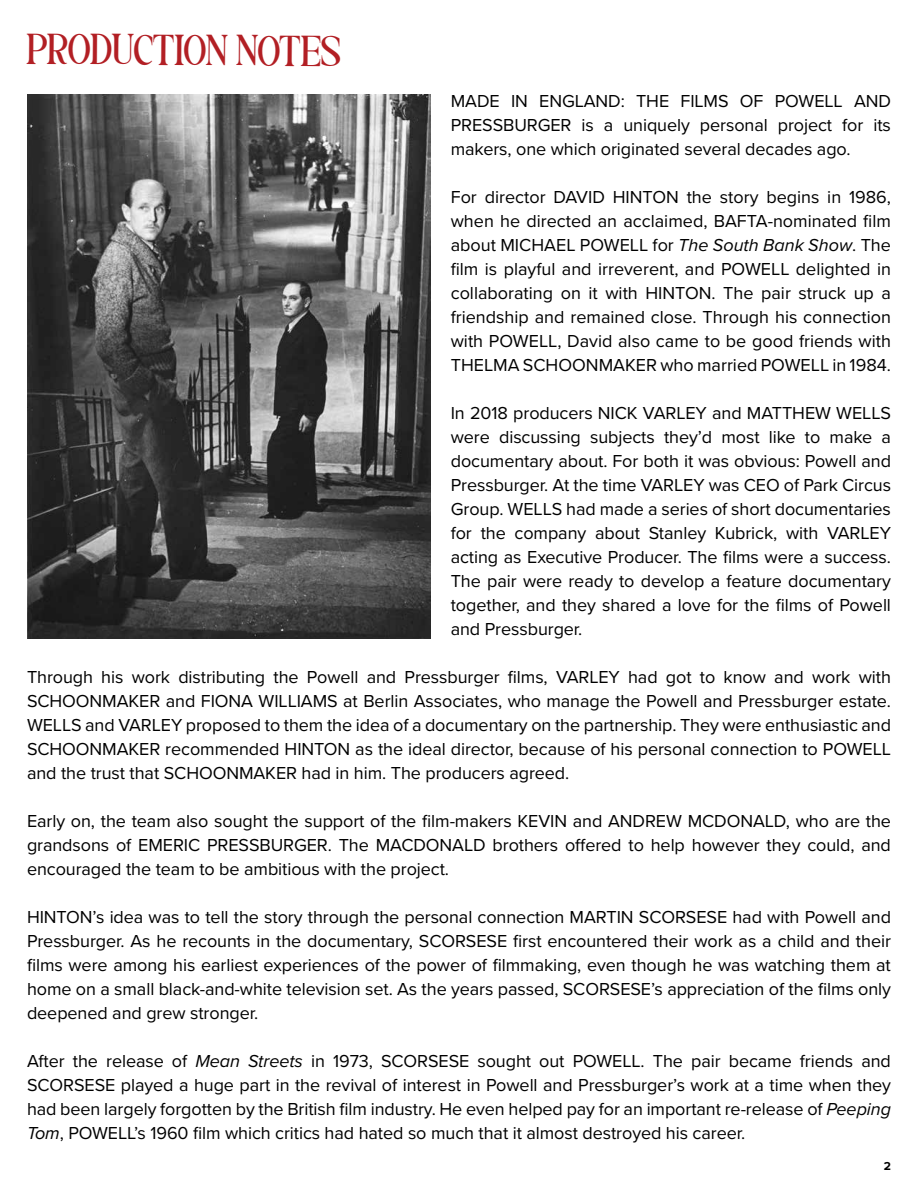
<style>
.page{position:relative;width:918px;height:1188px;background:#fff}
.page>*{position:absolute;margin:0;border:0;box-sizing:border-box;transform-origin:0 0}
.t1{font:39px "Dancing In The Rain";color:#b21f24}
.t2{font:18px/24px "Proxima Nova";letter-spacing:-.005em;color:#000;text-align:justify}
.t3{font:700 12px "Proxima Nova";color:#000}
.s1{font-style:italic}
</style>
<div class="page">
<img style="left:27px;top:94px;width:404px;height:544px">
<h1 class="t1" style="left:28px;top:25px;width:316px;rotate:1deg">PRODUCTION NOTES</h1>
<p class="t2" style="left:451px;top:88px;width:442px">MADE IN ENGLAND: THE FILMS OF POWELL AND PRESSBURGER is a uniquely personal project for its makers, one which originated several decades ago.</p>
<p class="t2" style="left:451px;top:184px;width:442px">For director DAVID HINTON the story begins in 1986, when he directed an acclaimed, BAFTA-nominated film about MICHAEL POWELL for <span class="s1">The South Bank Show</span>. The film is playful and irreverent, and POWELL delighted in collaborating on it with HINTON. The pair struck up a friendship and remained close. Through his connection with POWELL, David also came to be good friends with THELMA SCHOONMAKER who married POWELL in 1984.</p>
<p class="t2" style="left:451px;top:400px;width:442px">In 2018 producers NICK VARLEY and MATTHEW WELLS were discussing subjects they’d most like to make a documentary about. For both it was obvious: Powell and Pressburger. At the time VARLEY was CEO of Park Circus Group. WELLS had made a series of short documentaries for the company about Stanley Kubrick, with VARLEY acting as Executive Producer. The films were a success.<br>The pair were ready to develop a feature documentary together, and they shared a love for the films of Powell and Pressburger.</p>
<p class="t2" style="left:27px;top:664px;width:866px">Through his work distributing the Powell and Pressburger films, VARLEY had got to know and work with SCHOONMAKER and FIONA WILLIAMS at Berlin Associates, who manage the Powell and Pressburger estate.<br>WELLS and VARLEY proposed to them the idea of a documentary on the partnership. They were enthusiastic and SCHOONMAKER recommended HINTON as the ideal director, because of his personal connection to POWELL and the trust that SCHOONMAKER had in him. The producers agreed.</p>
<p class="t2" style="left:27px;top:808px;width:866px">Early on, the team also sought the support of the film-makers KEVIN and ANDREW MCDONALD, who are the grandsons of EMERIC PRESSBURGER. The MACDONALD brothers offered to help however they could, and encouraged the team to be ambitious with the project.</p>
<p class="t2" style="left:27px;top:904px;width:866px">HINTON’s idea was to tell the story through the personal connection MARTIN SCORSESE had with Powell and Pressburger. As he recounts in the documentary, SCORSESE first encountered their work as a child and their films were among his earliest experiences of the power of filmmaking, even though he was watching them at home on a small black-and-white television set. As the years passed, SCORSESE’s appreciation of the films only deepened and grew stronger.</p>
<p class="t2" style="left:27px;top:1048px;width:866px">After the release of <span class="s1">Mean Streets</span> in 1973, SCORSESE sought out POWELL. The pair became friends and SCORSESE played a huge part in the revival of interest in Powell and Pressburger’s work at a time when they had been largely forgotten by the British film industry. He even helped pay for an important re-release of <span class="s1">Peeping Tom</span>, POWELL’s 1960 film which critics had hated so much that it almost destroyed his career.</p>
<p class="t3" style="left:884px;top:1159px;width:9px">2</p>
</div>
